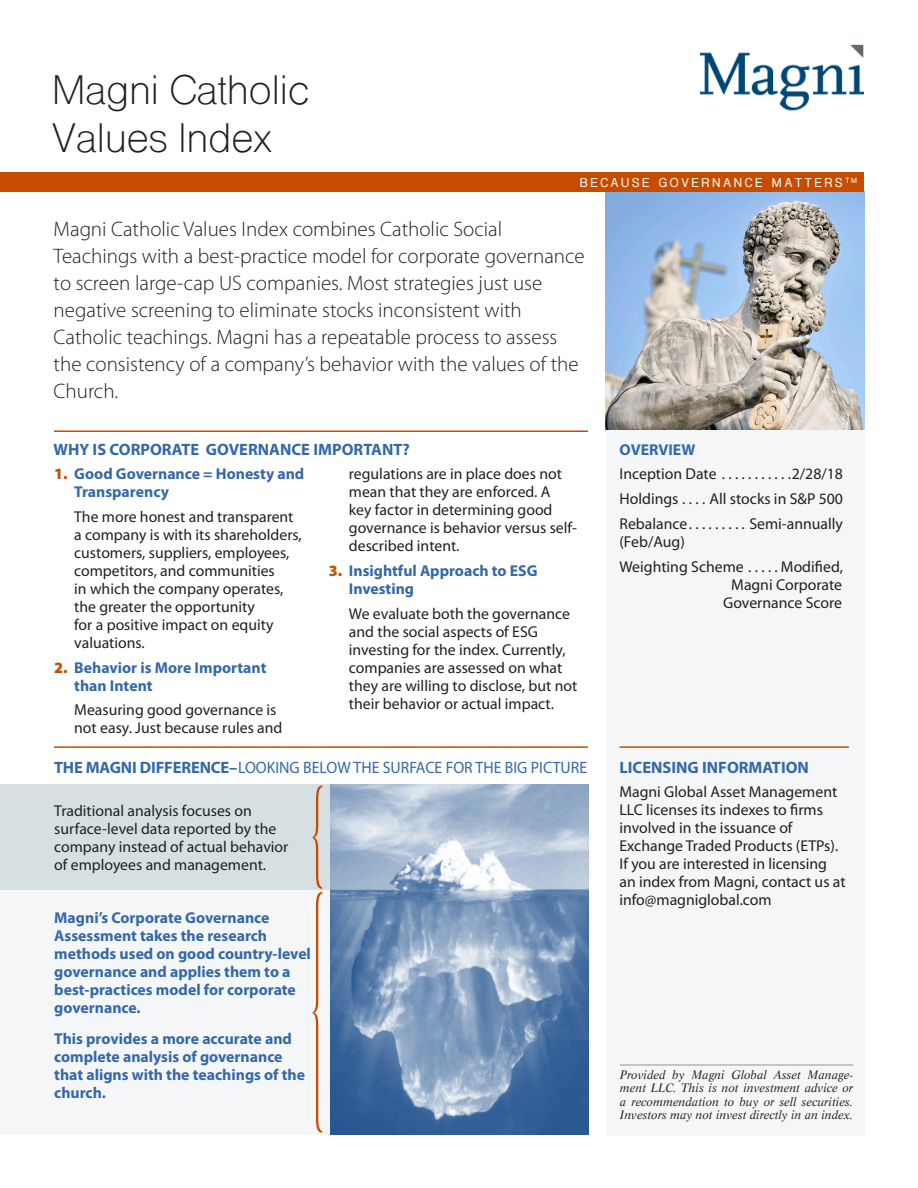
<style>
.page{position:relative;width:918px;height:1188px;background:#fff}
.page>*{position:absolute;margin:0;border:0;box-sizing:border-box;transform-origin:0 0}
.t1{font:39px "Shree Dev 0714";color:#231f20}
.INTRO{font:300 21px/27px "Myriad Pro";color:#231f20}
.subhead_w_rule{font:16.5px "Myriad Pro";color:#3468a9;scale:.96 1}
.subhead{font:700 16.5px "Myriad Pro";color:#3468a9}
.subhead_w_rule-2{font:700 16.5px "Myriad Pro";color:#3468a9}
.body_numbered{font:15.75px/18px "Myriad Pro";color:#231f20}
.copy_sidebar{font:15.75px/18px "Myriad Pro";color:#231f20}
.sidebar{font:700 15.75px/18px "Myriad Pro";color:#3468a9}
.copy_sidebar_w_tabs{font:15.75px/18px "Myriad Pro";color:#231f20}
.body_numbered-2{font:700 15.75px/18px "Myriad Pro";color:#3468a9}
.subhead_w_rule-3{font:700 15.75px "Myriad Pro";color:#3468a9}
.footnote_with_rule{font:italic 12px/13.5px "Life LT Std";color:#231f20;text-align:justify}
.t2{font:700 12px "Shree Dev 0714";letter-spacing:.23em;color:#fff}
.s1{font-weight:900;color:#c64d00}
.s2{font-weight:700}
</style>
<div class="page">
<img style="left:606px;top:192px;width:258px;height:238px">
<div style="left:0;top:890px;width:365px;height:244px;background:#f4f6f7"></div>
<div style="left:606px;top:430px;width:258px;height:706px;background:#f4f6f7"></div>
<img style="left:701px;top:45px;width:163px;height:66px">
<div style="left:0;top:172px;width:864px;height:20px;background:#c64d00"></div>
<hr style="left:54px;top:430px;width:534px;height:2px;background:#c64d00">
<hr style="left:620px;top:1065px;width:233px;height:1px;background:#939598">
<hr style="left:54px;top:746px;width:534px;height:2px;background:#c64d00">
<div style="left:0;top:785px;width:380px;height:105px;background:#d6e0e3"></div>
<img style="left:330px;top:785px;width:258px;height:349px">
<hr style="left:619px;top:746px;width:230px;height:2px;background:#c64d00">
<svg style="left:312px;top:785px;width:10px;height:348px"></svg>
<p class="t1" style="left:52px;top:67px;width:258px">Magni Catholic</p>
<p class="t1" style="left:52px;top:115px;width:221px">Values Index</p>
<p class="t2" style="left:580px;top:175px;width:279px">BECAUSE GOVERNANCE MATTERS <sup>TM</sup></p>
<p class="INTRO" style="left:54px;top:215px;width:533px">Magni Catholic Values Index combines Catholic Social Teachings with a best-practice model for corporate governance to screen large-cap US companies. Most strategies just use negative screening to eliminate stocks inconsistent with Catholic teachings. Magni has a repeatable process to assess the consistency of a company’s behavior with the values of the Church.</p>
<p class="subhead" style="left:54px;top:438px;width:358px">WHY IS CORPORATE GOVERNANCE IMPORTANT?</p>
<p class="subhead_w_rule-3" style="left:620px;top:439px;width:77px">OVERVIEW</p>
<p class="copy_sidebar_w_tabs" style="left:620px;top:465px;width:225px">Inception Date . . . . . . . . . . 2/28/18</p>
<p class="copy_sidebar_w_tabs" style="left:620px;top:490px;width:225px">Holdings . . . . All stocks in S&amp;P 500</p>
<p class="copy_sidebar_w_tabs" style="left:620px;top:514px;width:225px">Rebalance . . . . . . . . . Semi-annually (Feb/Aug)</p>
<p class="copy_sidebar_w_tabs" style="left:620px;top:557px;width:225px">Weighting Scheme . . . . Modified,</p>
<p class="copy_sidebar_w_tabs" style="left:731px;top:575px;width:112px">Magni Corporate</p>
<p class="copy_sidebar_w_tabs" style="left:723px;top:593px;width:120px">Governance Score</p>
<p class="body_numbered-2" style="left:74px;top:464px;width:232px;text-indent:-20px"><span class="s1">1.</span> Good Governance = Honesty and<br>Transparency</p>
<p class="body_numbered" style="left:74px;top:507px;width:229px">The more honest and transparent a company is with its shareholders, customers, suppliers, employees, competitors, and communities<br>in which the company operates, the greater the opportunity<br>for a positive impact on equity valuations.</p>
<p class="body_numbered-2" style="left:74px;top:658px;width:194px;text-indent:-20px"><span class="s1">2.</span> Behavior is More Important than Intent</p>
<p class="body_numbered" style="left:74px;top:701px;width:210px">Measuring good governance is not easy. Just because rules and</p>
<p class="body_numbered" style="left:349px;top:465px;width:230px">regulations are in place does not mean that they are enforced. A key factor in determining good governance is behavior versus self&shy;described intent.</p>
<p class="body_numbered-2" style="left:349px;top:561px;width:190px;text-indent:-20px"><span class="s1">3.</span> Insightful Approach to ESG<br>Investing</p>
<p class="body_numbered" style="left:349px;top:604px;width:230px">We evaluate both the governance and the social aspects of ESG investing for the index. Currently, companies are assessed on what they are willing to disclose, but not their behavior or actual impact.</p>
<p class="subhead_w_rule" style="left:54px;top:757px;width:557px"><span class="s2">THE MAGNI DIFFERENCE–</span>LOOKING BELOW THE SURFACE FOR THE BIG PICTURE</p>
<p class="copy_sidebar" style="left:54px;top:802px;width:236px">Traditional analysis focuses on surface-level data reported by the company instead of actual behavior of employees and management.</p>
<p class="sidebar" style="left:54px;top:908px;width:258px">Magni’s Corporate Governance<br>Assessment takes the research methods used on good country-level governance and applies them to a best-practices model for corporate governance.</p>
<p class="sidebar" style="left:54px;top:1029px;width:252px">This provides a more accurate and complete analysis of governance that aligns with the teachings of the church.</p>
<p class="subhead_w_rule-2" style="left:619px;top:756px;width:191px">LICENSING INFORMATION</p>
<p class="copy_sidebar" style="left:619px;top:783px;width:228px">Magni Global Asset Management<br>LLC licenses its indexes to firms involved in the issuance of<br>Exchange Traded Products (ETPs).<br>If you are interested in licensing an index from Magni, contact us at info@magniglobal.com</p>
<p class="footnote_with_rule" style="left:620px;top:1068px;width:235px">Provided by Magni Global Asset Manage&shy;ment LLC. This is not investment advice or a recommendation to buy or sell securities.<br>Investors may not invest directly in an index.</p>
</div>
